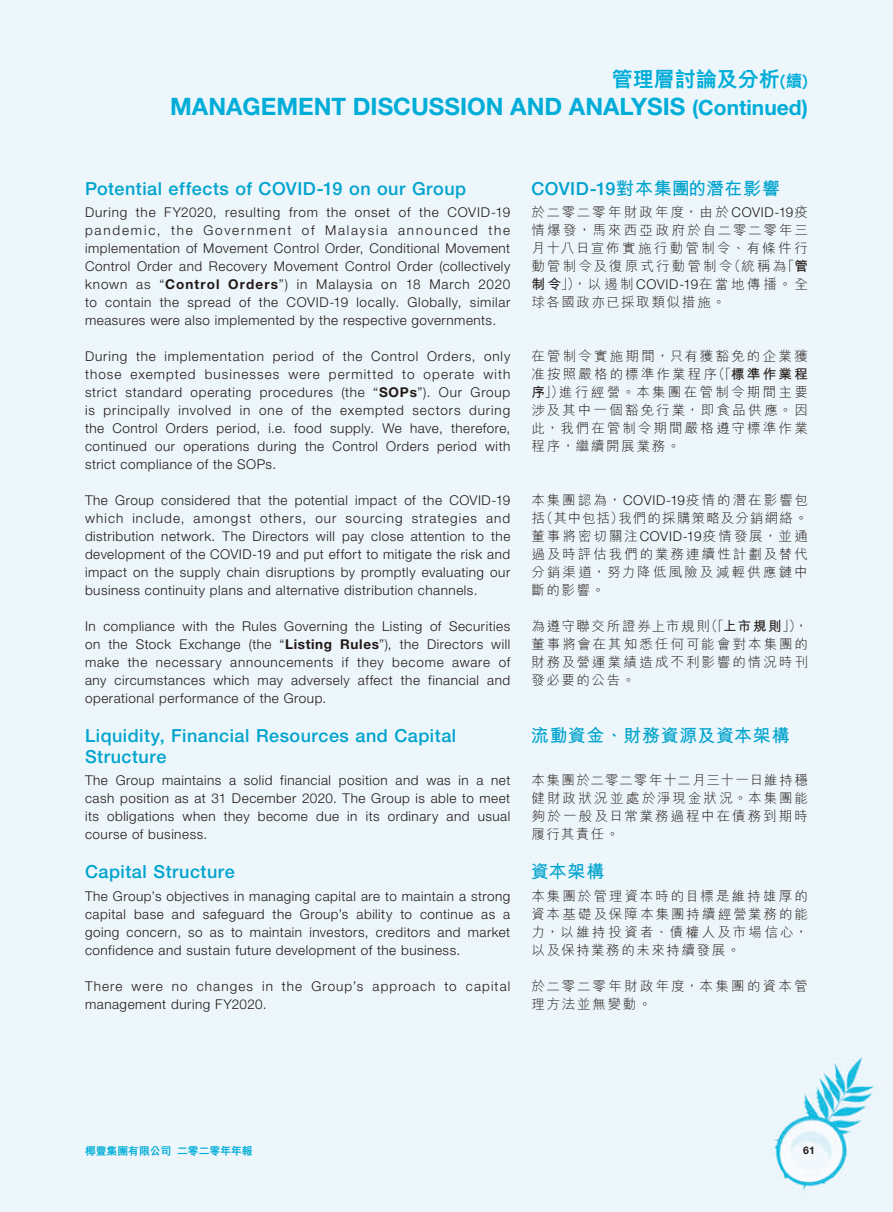
<style>
.page{position:relative;width:893px;height:1212px;background:#ecf6fb}
.page>*{position:absolute;margin:0;border:0;box-sizing:border-box;transform-origin:0 0}
.t1{font:700 24px "Helvetica Neue LT Std";color:#00add8}
.t2{font:800 21px "M Hei HK";color:#00add8}
.t3{font:500 18px/21px "Helvetica Neue LT Std";letter-spacing:.025em;color:#00a3cd}
.t4{font:700 18px "M Hei HK";letter-spacing:.035em;color:#00a3cd}
.t5{font:300 13.5px/18px "Helvetica Neue LT Std";letter-spacing:.04em;color:#231916;text-align:justify}
.t6{font:300 13.5px/18px "M Hei HK";letter-spacing:.15em;color:#231916;text-align:justify}
.t7{font:300 13.5px/18px "Helvetica Neue LT Std";letter-spacing:.08em;color:#231916}
.t8{font:800 10.8px "M Hei HK";color:#00add8}
.t9{font:700 10.5px "Helvetica Neue LT Std";color:#231916}
.s1{font-size:16.5px}
.s2{font-size:21px}
.s3{font-weight:700}
.s4{font-family:"Helvetica Neue LT Std";font-weight:500}
.s5{font-family:"Helvetica Neue LT Std"}
</style>
<div class="page">
<h2 class="t2" style="left:612px;top:69px;width:198px">管理層討論及分析<span class="s1">(續)</span></h2>
<h1 class="t1" style="left:170px;top:92px;width:639px">MANAGEMENT DISCUSSION AND ANALYSIS <span class="s2">(Continued)</span></h1>
<h3 class="t3" style="left:85px;top:178px;width:383px">Potential effects of COVID-19 on our Group</h3>
<p class="t5" style="left:85px;top:203px;width:427px">During the FY2020, resulting from the onset of the COVID-19 pandemic, the Government of Malaysia announced the implementation of Movement Control Order, Conditional Movement Control Order and Recovery Movement Control Order (collectively known as “<span class="s3">Control Orders</span>”) in Malaysia on 18 March 2020 to contain the spread of the COVID-19 locally. Globally, similar measures were also implemented by the respective governments.</p>
<p class="t5" style="left:85px;top:347px;width:427px">During the implementation period of the Control Orders, only those exempted businesses were permitted to operate with strict standard operating procedures (the “<span class="s3">SOPs</span>”). Our Group is principally involved in one of the exempted sectors during the Control Orders period, i.e. food supply. We have, therefore, continued our operations during the Control Orders period with strict compliance of the SOPs.</p>
<p class="t5" style="left:85px;top:491px;width:427px">The Group considered that the potential impact of the COVID-19 which include, amongst others, our sourcing strategies and distribution network. The Directors will pay close attention to the development of the COVID-19 and put effort to mitigate the risk and impact on the supply chain disruptions by promptly evaluating our business continuity plans and alternative distribution channels.</p>
<p class="t5" style="left:85px;top:617px;width:427px">In compliance with the Rules Governing the Listing of Securities on the Stock Exchange (the “<span class="s3">Listing Rules</span>”), the Directors will make the necessary announcements if they become aware of any circumstances which may adversely affect the financial and operational performance of the Group.</p>
<h3 class="t3" style="left:85px;top:725px;width:373px">Liquidity, Financial Resources and Capital<br>Structure</h3>
<p class="t5" style="left:85px;top:771px;width:427px">The Group maintains a solid financial position and was in a net cash position as at 31 December 2020. The Group is able to meet its obligations when they become due in its ordinary and usual course of business.</p>
<h3 class="t3" style="left:85px;top:861px;width:151px">Capital Structure</h3>
<p class="t5" style="left:85px;top:886px;width:427px">The Group’s objectives in managing capital are to maintain a strong capital base and safeguard the Group’s ability to continue as a going concern, so as to maintain investors, creditors and market confidence and sustain future development of the business.</p>
<p class="t7" style="left:85px;top:976px;width:427px">There were no changes in the Group’s approach to capital management during FY2020.</p>
<h3 class="t4" style="left:531px;top:175px;width:250px"><span class="s4">COVID-19</span>對本集團的潛在影響</h3>
<p class="t6" style="left:531px;top:203px;width:278px">於二零二零年財政年度，由於<span class="s5">COVID-19</span>疫情爆發，馬來西亞政府於自二零二零年三月十八日宣佈實施行動管制令、有條件行動管制令及復原式行動管制令（統稱為「<span class="s3">管制令</span>」），以遏制<span class="s5">COVID-19</span>在當地傳播。全球各國政亦已採取類似措施。</p>
<p class="t6" style="left:531px;top:347px;width:278px">在管制令實施期間，只有獲豁免的企業獲准按照嚴格的標準作業程序（「<span class="s3">標準作業程序</span>」）進行經營。本集團在管制令期間主要涉及其中一個豁免行業，即食品供應。因此，我們在管制令期間嚴格遵守標準作業程序，繼續開展業務。</p>
<p class="t6" style="left:531px;top:491px;width:278px">本集團認為，<span class="s5">COVID-19</span>疫情的潛在影響包括（其中包括）我們的採購策略及分銷網絡。董事將密切關注<span class="s5">COVID-19</span>疫情發展，並通過及時評估我們的業務連續性計劃及替代分銷渠道，努力降低風險及減輕供應鏈中斷的影響。</p>
<p class="t6" style="left:531px;top:617px;width:278px">為遵守聯交所證券上市規則（「<span class="s3">上市規則</span>」），董事將會在其知悉任何可能會對本集團的財務及營運業績造成不利影響的情況時刊發必要的公告。</p>
<h3 class="t4" style="left:531px;top:722px;width:260px">流動資金、財務資源及資本架構</h3>
<p class="t6" style="left:531px;top:771px;width:278px">本集團於二零二零年十二月三十一日維持穩健財政狀況並處於淨現金狀況。本集團能夠於一般及日常業務過程中在債務到期時履行其責任。</p>
<h3 class="t4" style="left:531px;top:858px;width:75px">資本架構</h3>
<p class="t6" style="left:531px;top:886px;width:278px">本集團於管理資本時的目標是維持雄厚的資本基礎及保障本集團持續經營業務的能力，以維持投資者、債權人及市場信心，以及保持業務的未來持續發展。</p>
<p class="t6" style="left:531px;top:976px;width:278px">於二零二零年財政年度，本集團的資本管理方法並無變動。</p>
<p class="t8" style="left:85px;top:1146px;width:169px">椰豐集團有限公司 二零二零年年報</p>
<p class="t9" style="left:803px;top:1143px;width:13px">61</p>
</div>
